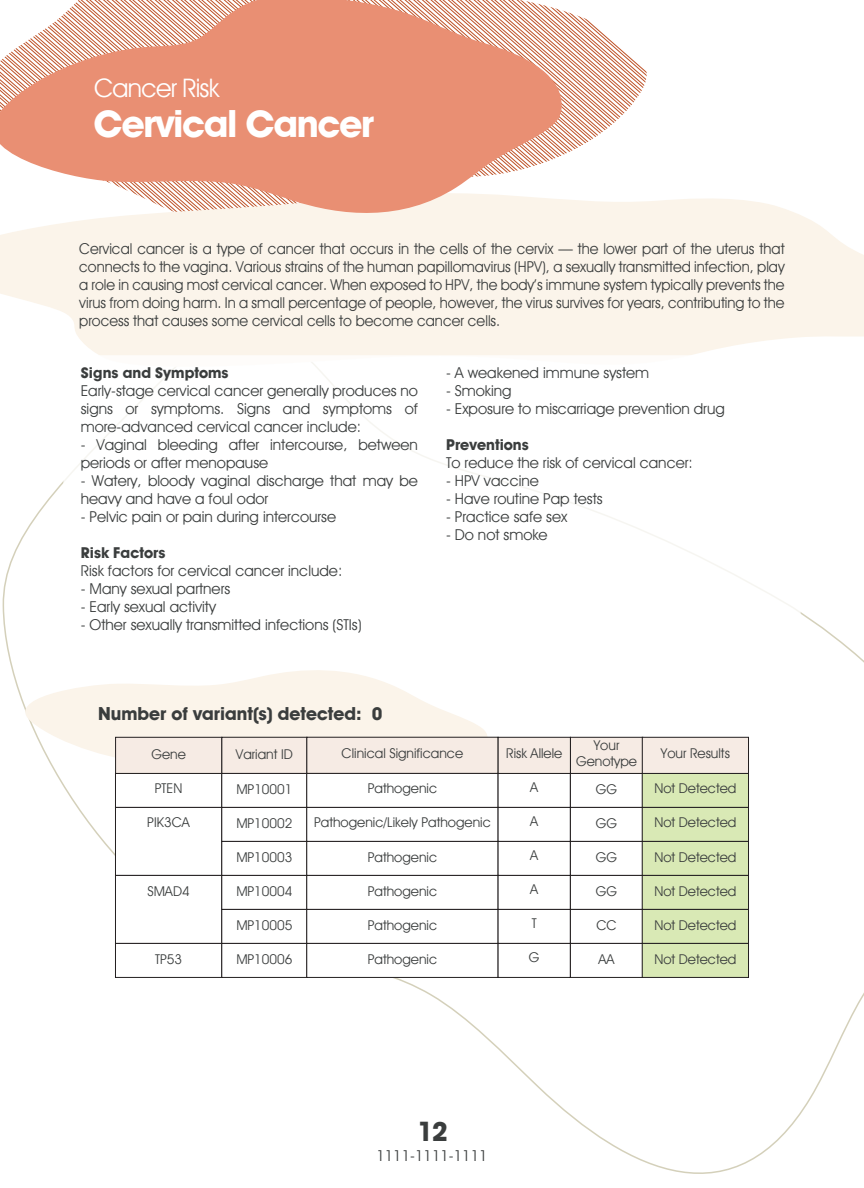
<style>
.page{position:relative;width:864px;height:1188px;background:#fff}
.page>*{position:absolute;margin:0;border:0;box-sizing:border-box;transform-origin:0 0}
.t1{font:37.5px "Avant Guard Bold SWFTE";letter-spacing:-.03em;color:#fff}
.t2{font:26.85px "Avant Guard Bold SWFTE";color:#3a3d3d}
.t3{font:25.5px "Avant Guard Regular SWFTE";letter-spacing:-.03em;color:#fff}
.t4{font:18px "Avant Guard Bold SWFTE";color:#3a3d3d}
.t5{font:15px/18px "Avant Guard Regular SWFTE";color:#3a3d3d}
.t6{font:15px/18px "Avant Guard Regular SWFTE";color:#3a3d3d;text-align:justify;scale:.96 1}
.t7{font:15px "Avant Guard Bold SWFTE";color:#3a3d3d}
.t8{font:13.5px/16.2px "Avant Guard Regular SWFTE";color:#3a3d3d;text-align:center}
</style>
<div class="page">
<svg style="left:562px;top:10px;width:85px;height:145px"></svg>
<svg style="left:0;top:198px;width:864px;height:157px;background:#fbf4eb"></svg>
<svg style="left:0;top:0;width:562px;height:222px;fill:#e98f73"></svg>
<svg style="left:11px;top:666px;width:478px;height:132px;fill:#fbf4ea"></svg>
<div style="left:115px;top:773px;width:107px;height:35px;background:#fff;border:1px solid #231f20"></div>
<div style="left:115px;top:737px;width:107px;height:37px;background:#f6ebe4;border:1px solid #231f20"></div>
<div style="left:222px;top:773px;width:85px;height:35px;background:#fff"></div>
<div style="left:222px;top:737px;width:85px;height:37px;background:#f6ebe4;border:1px solid #231f20"></div>
<div style="left:307px;top:773px;width:191px;height:35px;background:#fff"></div>
<div style="left:307px;top:737px;width:191px;height:37px;background:#f6ebe4;border:1px solid #231f20"></div>
<div style="left:498px;top:737px;width:73px;height:37px;background:#f6ebe4;border:1px solid #231f20"></div>
<div style="left:570px;top:737px;width:73px;height:37px;background:#f6ebe4;border:1px solid #231f20"></div>
<div style="left:642px;top:773px;width:107px;height:35px;background:#d9e9b5;border:1px solid #231f20"></div>
<div style="left:642px;top:737px;width:107px;height:37px;background:#f6ebe4;border:1px solid #231f20"></div>
<div style="left:115px;top:807px;width:107px;height:69px;background:#fff;border:1px solid #231f20"></div>
<div style="left:222px;top:807px;width:85px;height:35px;background:#fff;border:1px solid #231f20"></div>
<div style="left:307px;top:807px;width:191px;height:35px;background:#fff;border:1px solid #231f20"></div>
<div style="left:498px;top:807px;width:73px;height:35px;background:#fff;border:1px solid #231f20"></div>
<div style="left:570px;top:807px;width:73px;height:35px;background:#fff;border:1px solid #231f20"></div>
<div style="left:642px;top:807px;width:107px;height:35px;background:#d9e9b5;border:1px solid #231f20"></div>
<div style="left:222px;top:841px;width:85px;height:35px;background:#fff;border:1px solid #231f20"></div>
<div style="left:307px;top:841px;width:191px;height:35px;background:#fff;border:1px solid #231f20"></div>
<div style="left:498px;top:841px;width:73px;height:35px;background:#fff;border:1px solid #231f20"></div>
<div style="left:570px;top:841px;width:73px;height:35px;background:#fff;border:1px solid #231f20"></div>
<div style="left:642px;top:841px;width:107px;height:35px;background:#d9e9b5;border:1px solid #231f20"></div>
<div style="left:115px;top:875px;width:107px;height:69px;background:#fff;border:1px solid #231f20"></div>
<div style="left:222px;top:875px;width:85px;height:35px;background:#fff;border:1px solid #231f20"></div>
<div style="left:307px;top:875px;width:191px;height:35px;background:#fff;border:1px solid #231f20"></div>
<div style="left:498px;top:875px;width:73px;height:35px;background:#fff;border:1px solid #231f20"></div>
<div style="left:570px;top:875px;width:73px;height:35px;background:#fff;border:1px solid #231f20"></div>
<div style="left:642px;top:875px;width:107px;height:35px;background:#d9e9b5;border:1px solid #231f20"></div>
<div style="left:222px;top:909px;width:85px;height:35px;background:#fff;border:1px solid #231f20"></div>
<div style="left:307px;top:909px;width:191px;height:35px;background:#fff;border:1px solid #231f20"></div>
<div style="left:498px;top:909px;width:73px;height:35px;background:#fff;border:1px solid #231f20"></div>
<div style="left:570px;top:909px;width:73px;height:35px;background:#fff;border:1px solid #231f20"></div>
<div style="left:642px;top:909px;width:107px;height:35px;background:#d9e9b5;border:1px solid #231f20"></div>
<div style="left:115px;top:943px;width:107px;height:35px;background:#fff;border:1px solid #231f20"></div>
<div style="left:222px;top:943px;width:85px;height:35px;background:#fff;border:1px solid #231f20"></div>
<div style="left:307px;top:943px;width:191px;height:35px;background:#fff;border:1px solid #231f20"></div>
<div style="left:498px;top:943px;width:73px;height:35px;background:#fff;border:1px solid #231f20"></div>
<div style="left:570px;top:943px;width:73px;height:35px;background:#fff;border:1px solid #231f20"></div>
<div style="left:642px;top:943px;width:107px;height:35px;background:#d9e9b5;border:1px solid #231f20"></div>
<h3 class="t3" style="left:94px;top:73px;width:127px">Cancer Risk</h3>
<h1 class="t1" style="left:94px;top:100px;width:282px">Cervical Cancer</h1>
<p class="t6" style="left:79px;top:240px;width:736px">Cervical cancer is a type of cancer that occurs in the cells of the cervix — the lower part of the uterus that connects to the vagina. Various strains of the human papillomavirus (HPV), a sexually transmitted infection, play a role in causing most cervical cancer. When exposed to HPV, the body's immune system typically prevents the virus from doing harm. In a small percentage of people, however, the virus survives for years, contributing to the process that causes some cervical cells to become cancer cells.</p>
<p class="t5" style="left:446px;top:364px;width:205px">- A weakened immune system</p>
<p class="t5" style="left:446px;top:382px;width:67px">- Smoking</p>
<p class="t5" style="left:446px;top:400px;width:280px">- Exposure to miscarriage prevention drug</p>
<p class="t7" style="left:446px;top:436px;width:84px">Preventions</p>
<p class="t5" style="left:446px;top:454px;width:248px">To reduce the risk of cervical cancer:</p>
<p class="t5" style="left:446px;top:472px;width:94px">- HPV vaccine</p>
<p class="t5" style="left:446px;top:490px;width:158px">- Have routine Pap tests</p>
<p class="t5" style="left:446px;top:508px;width:123px">- Practice safe sex</p>
<p class="t5" style="left:446px;top:526px;width:103px">- Do not smoke</p>
<p class="t7" style="left:81px;top:364px;width:149px">Signs and Symptoms</p>
<p class="t5" style="left:81px;top:382px;width:339px;text-align:justify">Early-stage cervical cancer generally produces no signs or symptoms. Signs and symptoms of more-advanced cervical cancer include:</p>
<p class="t5" style="left:81px;top:436px;width:339px">- Vaginal bleeding after intercourse, between periods or after menopause</p>
<p class="t5" style="left:81px;top:472px;width:339px">- Watery, bloody vaginal discharge that may be heavy and have a foul odor</p>
<p class="t5" style="left:81px;top:508px;width:257px">- Pelvic pain or pain during intercourse</p>
<p class="t7" style="left:81px;top:544px;width:86px">Risk Factors</p>
<p class="t5" style="left:81px;top:562px;width:263px">Risk factors for cervical cancer include:</p>
<p class="t5" style="left:81px;top:580px;width:151px">- Many sexual partners</p>
<p class="t5" style="left:81px;top:598px;width:137px">- Early sexual activity</p>
<p class="t5" style="left:81px;top:616px;width:283px">- Other sexually transmitted infections (STIs)</p>
<p class="t4" style="left:98px;top:703px;width:286px">Number of variant(s) detected: 0</p>
<p class="t8" style="left:151px;top:746px;width:36px">Gene</p>
<p class="t8" style="left:155px;top:780px;width:29px">PTEN</p>
<p class="t8" style="left:342px;top:745px;width:123px">Clinical Significance</p>
<p class="t8" style="left:368px;top:780px;width:71px">Pathogenic</p>
<p class="t8" style="left:236px;top:746px;width:58px">Variant ID</p>
<p class="t8" style="left:236px;top:781px;width:58px">MP10001</p>
<p class="t8" style="left:506px;top:745px;width:58px">Risk Allele</p>
<p class="t8" style="left:530px;top:779px;width:10px">A</p>
<p class="t8" style="left:576px;top:737px;width:63px">Your<br>Genotype</p>
<p class="t8" style="left:661px;top:745px;width:71px">Your Results</p>
<p class="t8" style="left:596px;top:781px;width:23px">GG</p>
<p class="t8" style="left:654px;top:780px;width:84px">Not Detected</p>
<p class="t8" style="left:147px;top:814px;width:44px">PIK3CA</p>
<p class="t8" style="left:236px;top:815px;width:58px">MP10002</p>
<p class="t8" style="left:314px;top:814px;width:178px">Pathogenic/Likely Pathogenic</p>
<p class="t8" style="left:530px;top:813px;width:10px">A</p>
<p class="t8" style="left:596px;top:815px;width:23px">GG</p>
<p class="t8" style="left:654px;top:814px;width:84px">Not Detected</p>
<p class="t8" style="left:236px;top:849px;width:58px">MP10003</p>
<p class="t8" style="left:368px;top:849px;width:71px">Pathogenic</p>
<p class="t8" style="left:530px;top:847px;width:10px">A</p>
<p class="t8" style="left:596px;top:849px;width:23px">GG</p>
<p class="t8" style="left:654px;top:849px;width:84px">Not Detected</p>
<p class="t8" style="left:148px;top:883px;width:44px">SMAD4</p>
<p class="t8" style="left:236px;top:883px;width:58px">MP10004</p>
<p class="t8" style="left:368px;top:883px;width:71px">Pathogenic</p>
<p class="t8" style="left:530px;top:881px;width:10px">A</p>
<p class="t8" style="left:596px;top:883px;width:23px">GG</p>
<p class="t8" style="left:654px;top:883px;width:84px">Not Detected</p>
<p class="t8" style="left:236px;top:917px;width:58px">MP10005</p>
<p class="t8" style="left:368px;top:917px;width:71px">Pathogenic</p>
<p class="t8" style="left:532px;top:915px;width:6px">T</p>
<p class="t8" style="left:596px;top:917px;width:22px">CC</p>
<p class="t8" style="left:654px;top:917px;width:84px">Not Detected</p>
<p class="t8" style="left:155px;top:951px;width:28px">TP53</p>
<p class="t8" style="left:236px;top:951px;width:58px">MP10006</p>
<p class="t8" style="left:368px;top:951px;width:71px">Pathogenic</p>
<p class="t8" style="left:529px;top:949px;width:12px">G</p>
<p class="t8" style="left:599px;top:951px;width:18px">AA</p>
<p class="t8" style="left:654px;top:951px;width:84px">Not Detected</p>
<h2 class="t2" style="left:417px;top:1115px;width:32px">12</h2>
<p class="t5" style="left:376px;top:1146px;width:113px">1111-1111-1111</p>
</div>
